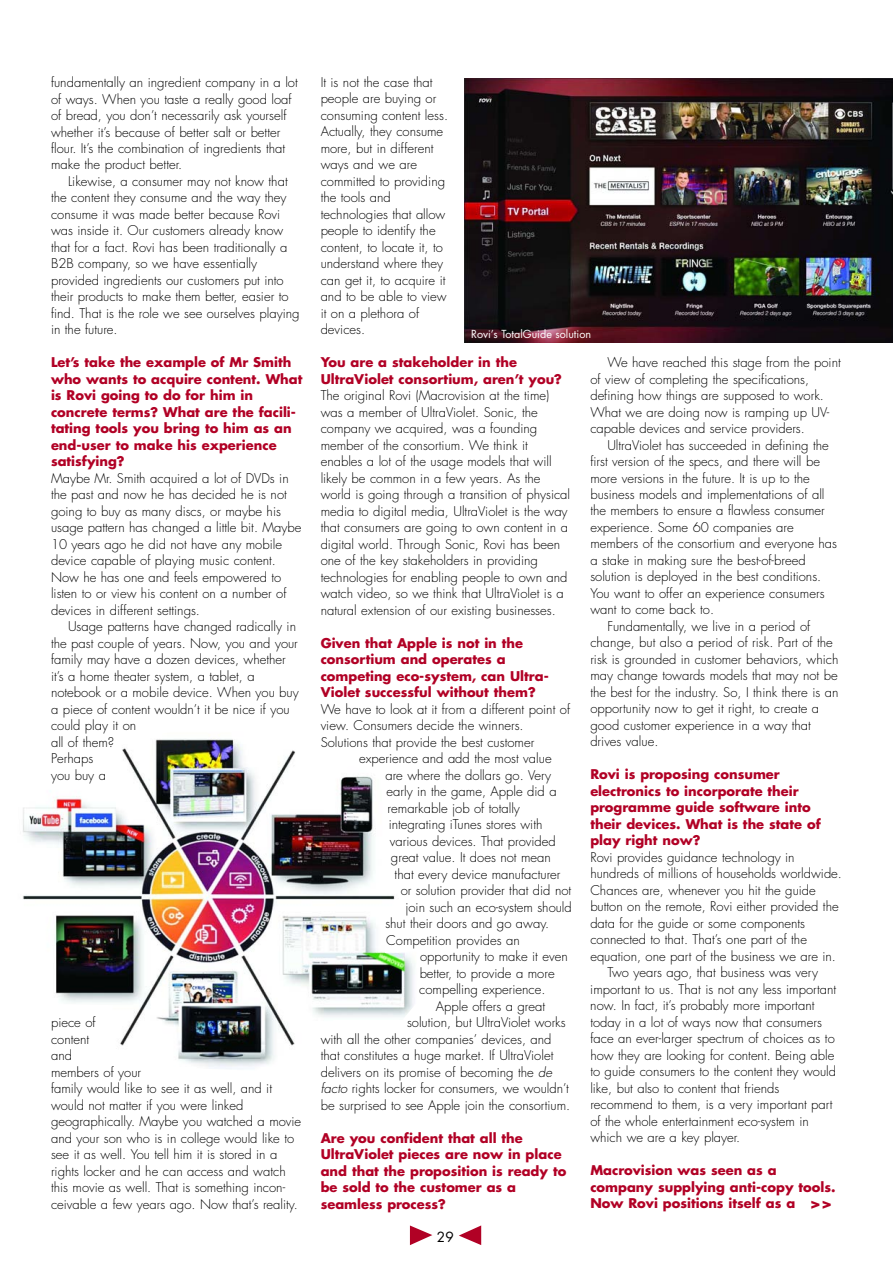
<style>
.page{position:relative;width:893px;height:1263px;background:#fff}
.page>*{position:absolute;margin:0;border:0;box-sizing:border-box;transform-origin:0 0}
.t1{font:13.65px "Futura CE";color:#000}
.t2{font:300 13.05px/16.5px "Futura CE";color:#000}
.t3{font:700 13.05px/16.5px "Futura CE";color:#b10125}
.t4{font:10.8px "Futura CE";color:#fff}
.s1{font-style:italic}
.s2{font-size:16.5px}
</style>
<div class="page">
<svg style="left:410px;top:1225px;width:22px;height:20px"></svg>
<svg style="left:459px;top:1225px;width:22px;height:20px"></svg>
<img style="left:464px;top:78px;width:429px;height:264px">
<img style="left:23px;top:739px;width:391px;height:330px">
<p class="t2" style="left:51px;top:75px;width:248px">fundamentally an ingredient company in a lot of ways. When you taste a really good loaf of bread, you don’t necessarily ask yourself whether it’s because of better salt or better flour. It’s the combination of ingredients that make the product better.</p>
<p class="t2" style="left:51px;top:174px;width:250px;text-indent:17px">Likewise, a consumer may not know that the content they consume and the way they consume it was made better because Rovi was inside it. Our customers already know that for a fact. Rovi has been traditionally a B2B company, so we have essentially provided ingredients our customers put into their products to make them better, easier to find. That is the role we see ourselves playing in the future.</p>
<p class="t3" style="left:51px;top:355px;width:253px">Let’s take the example of Mr Smith who wants to acquire content. What is Rovi going to do for him in concrete terms? What are the facili&shy;tating tools you bring to him as an end-user to make his experience satisfying?</p>
<p class="t2" style="left:51px;top:471px;width:252px">Maybe Mr. Smith acquired a lot of DVDs in the past and now he has decided he is not going to buy as many discs, or maybe his usage pattern has changed a little bit. Maybe 10 years ago he did not have any mobile device capable of playing music content.<br>Now he has one and feels empowered to listen to or view his content on a number of devices in different settings.</p>
<p class="t2" style="left:51px;top:619px;width:249px;text-indent:17px">Usage patterns have changed radically in the past couple of years. Now, you and your family may have a dozen devices, whether it’s a home theater system, a tablet, a notebook or a mobile device. When you buy a piece of content wouldn’t it be nice if you could play it on<br>all of them?<br>Perhaps<br>you buy a</p>
<p class="t2" style="left:51px;top:1015px;width:252px">piece of<br>content<br>and<br>members of your<br>family would like to see it as well, and it would not matter if you were linked geographically. Maybe you watched a movie and your son who is in college would like to see it as well. You tell him it is stored in a rights locker and he can access and watch this movie as well. That is something incon&shy;ceivable a few years ago. Now that’s reality.</p>
<p class="t2" style="left:321px;top:75px;width:129px">It is not the case that people are buying or consuming content less.<br>Actually, they consume more, but in different ways and we are committed to providing the tools and technologies that allow people to identify the content, to locate it, to understand where they can get it, to acquire it and to be able to view it on a plethora of devices.</p>
<p class="t3" style="left:321px;top:355px;width:243px">You are a stakeholder in the<br>UltraViolet consortium, aren’t you?</p>
<p class="t2" style="left:321px;top:388px;width:251px">The original Rovi (Macrovision at the time) was a member of UltraViolet. Sonic, the company we acquired, was a founding member of the consortium. We think it enables a lot of the usage models that will likely be common in a few years. As the world is going through a transition of physical media to digital media, UltraViolet is the way that consumers are going to own content in a digital world. Through Sonic, Rovi has been one of the key stakeholders in providing technologies for enabling people to own and watch video, so we think that UltraViolet is a natural extension of our existing businesses.</p>
<p class="t3" style="left:321px;top:636px;width:230px">Given that Apple is not in the consortium and operates a competing eco-system, can Ultra-<br>Violet successful without them?</p>
<p class="t2" style="left:321px;top:702px;width:251px">We have to look at it from a different point of view. Consumers decide the winners.<br>Solutions that provide the best customer</p>
<p class="t2" style="left:359px;top:751px;width:194px">experience and add the most value</p>
<p class="t2" style="left:385px;top:768px;width:167px">are where the dollars go. Very</p>
<p class="t2" style="left:386px;top:784px;width:172px">early in the game, Apple did a</p>
<p class="t2" style="left:388px;top:801px;width:134px">remarkable job of totally</p>
<p class="t2" style="left:389px;top:817px;width:155px">integrating iTunes stores with</p>
<p class="t2" style="left:390px;top:834px;width:168px">various devices. That provided</p>
<p class="t2" style="left:391px;top:850px;width:161px">great value. It does not mean</p>
<p class="t2" style="left:395px;top:867px;width:167px">that every device manufacturer</p>
<p class="t2" style="left:401px;top:883px;width:172px">or solution provider that did not</p>
<p class="t2" style="left:405px;top:900px;width:168px">join such an eco-system should</p>
<p class="t2" style="left:385px;top:916px;width:165px">shut their doors and go away.</p>
<p class="t2" style="left:386px;top:933px;width:135px">Competition provides an</p>
<p class="t2" style="left:420px;top:949px;width:149px">opportunity to make it even</p>
<p class="t2" style="left:420px;top:966px;width:137px">better, to provide a more</p>
<p class="t2" style="left:419px;top:982px;width:128px">compelling experience.</p>
<p class="t2" style="left:436px;top:999px;width:111px">Apple offers a great</p>
<p class="t2" style="left:407px;top:1015px;width:160px">solution, but UltraViolet works</p>
<p class="t2" style="left:321px;top:1032px;width:232px">with all the other companies’ devices, and</p>
<p class="t2" style="left:321px;top:1048px;width:234px">that constitutes a huge market. If UltraViolet</p>
<p class="t2" style="left:321px;top:1065px;width:233px">delivers on its promise of becoming the <span class="s1">de</span></p>
<p class="t2" style="left:321px;top:1081px;width:250px"><span class="s1">facto</span> rights locker for consumers, we wouldn’t</p>
<p class="t2" style="left:321px;top:1098px;width:251px">be surprised to see Apple join the consortium.</p>
<p class="t3" style="left:321px;top:1131px;width:247px">Are you confident that all the<br>UltraViolet pieces are now in place and that the proposition is ready to be sold to the customer as a seamless process?</p>
<p class="t4" style="left:471px;top:329px;width:121px">Rovi’s TotalGuide solution</p>
<p class="t2" style="left:590px;top:355px;width:252px;text-indent:17px">We have reached this stage from the point of view of completing the specifications, defining how things are supposed to work.<br>What we are doing now is ramping up UV&shy;capable devices and service providers.</p>
<p class="t2" style="left:607px;top:438px;width:223px">UltraViolet has succeeded in defining the</p>
<p class="t2" style="left:590px;top:454px;width:231px">first version of the specs, and there will be</p>
<p class="t2" style="left:590px;top:471px;width:221px">more versions in the future. It is up to the</p>
<p class="t2" style="left:590px;top:487px;width:236px">business models and implementations of all</p>
<p class="t2" style="left:590px;top:504px;width:236px">the members to ensure a flawless consumer</p>
<p class="t2" style="left:590px;top:520px;width:205px">experience. Some 60 companies are</p>
<p class="t2" style="left:590px;top:537px;width:248px">members of the consortium and everyone has</p>
<p class="t2" style="left:590px;top:553px;width:217px">a stake in making sure the best-of-breed</p>
<p class="t2" style="left:590px;top:569px;width:232px">solution is deployed in the best conditions.</p>
<p class="t2" style="left:590px;top:586px;width:236px">You want to offer an experience consumers</p>
<p class="t2" style="left:590px;top:602px;width:125px">want to come back to.</p>
<p class="t2" style="left:607px;top:619px;width:204px">Fundamentally, we live in a period of</p>
<p class="t2" style="left:590px;top:635px;width:244px">change, but also a period of risk. Part of the</p>
<p class="t2" style="left:590px;top:652px;width:250px">risk is grounded in customer behaviors, which</p>
<p class="t2" style="left:590px;top:668px;width:249px">may change towards models that may not be</p>
<p class="t2" style="left:590px;top:685px;width:250px">the best for the industry. So, I think there is an</p>
<p class="t2" style="left:590px;top:701px;width:230px">opportunity now to get it right, to create a</p>
<p class="t2" style="left:590px;top:718px;width:222px">good customer experience in a way that</p>
<p class="t2" style="left:590px;top:734px;width:70px">drives value.</p>
<p class="t3" style="left:590px;top:767px;width:232px">Rovi is proposing consumer electronics to incorporate their programme guide software into their devices. What is the state of play right now?</p>
<p class="t2" style="left:590px;top:850px;width:206px">Rovi provides guidance technology in</p>
<p class="t2" style="left:590px;top:866px;width:253px">hundreds of millions of households worldwide.</p>
<p class="t2" style="left:590px;top:883px;width:227px">Chances are, whenever you hit the guide</p>
<p class="t2" style="left:590px;top:899px;width:250px">button on the remote, Rovi either provided the</p>
<p class="t2" style="left:590px;top:916px;width:216px">data for the guide or some components</p>
<p class="t2" style="left:590px;top:932px;width:218px">connected to that. That’s one part of the</p>
<p class="t2" style="left:590px;top:949px;width:247px">equation, one part of the business we are in.</p>
<p class="t2" style="left:607px;top:965px;width:212px">Two years ago, that business was very</p>
<p class="t2" style="left:590px;top:982px;width:247px">important to us. That is not any less important</p>
<p class="t2" style="left:590px;top:998px;width:226px">now. In fact, it’s probably more important</p>
<p class="t2" style="left:590px;top:1015px;width:233px">today in a lot of ways now that consumers</p>
<p class="t2" style="left:590px;top:1031px;width:246px">face an ever-larger spectrum of choices as to</p>
<p class="t2" style="left:590px;top:1048px;width:246px">how they are looking for content. Being able</p>
<p class="t2" style="left:590px;top:1064px;width:247px">to guide consumers to the content they would</p>
<p class="t2" style="left:590px;top:1081px;width:191px">like, but also to content that friends</p>
<p class="t2" style="left:590px;top:1097px;width:244px">recommend to them, is a very important part</p>
<p class="t2" style="left:590px;top:1114px;width:220px">of the whole entertainment eco-system in</p>
<p class="t2" style="left:590px;top:1130px;width:151px">which we are a key player.</p>
<p class="t3" style="left:590px;top:1163px;width:247px">Macrovision was seen as a company supplying anti-copy tools.<br>Now Rovi positions itself as a <span class="s2">&gt;&gt;</span></p>
<p class="t1" style="left:437px;top:1231px;width:18px">29</p>
</div>
